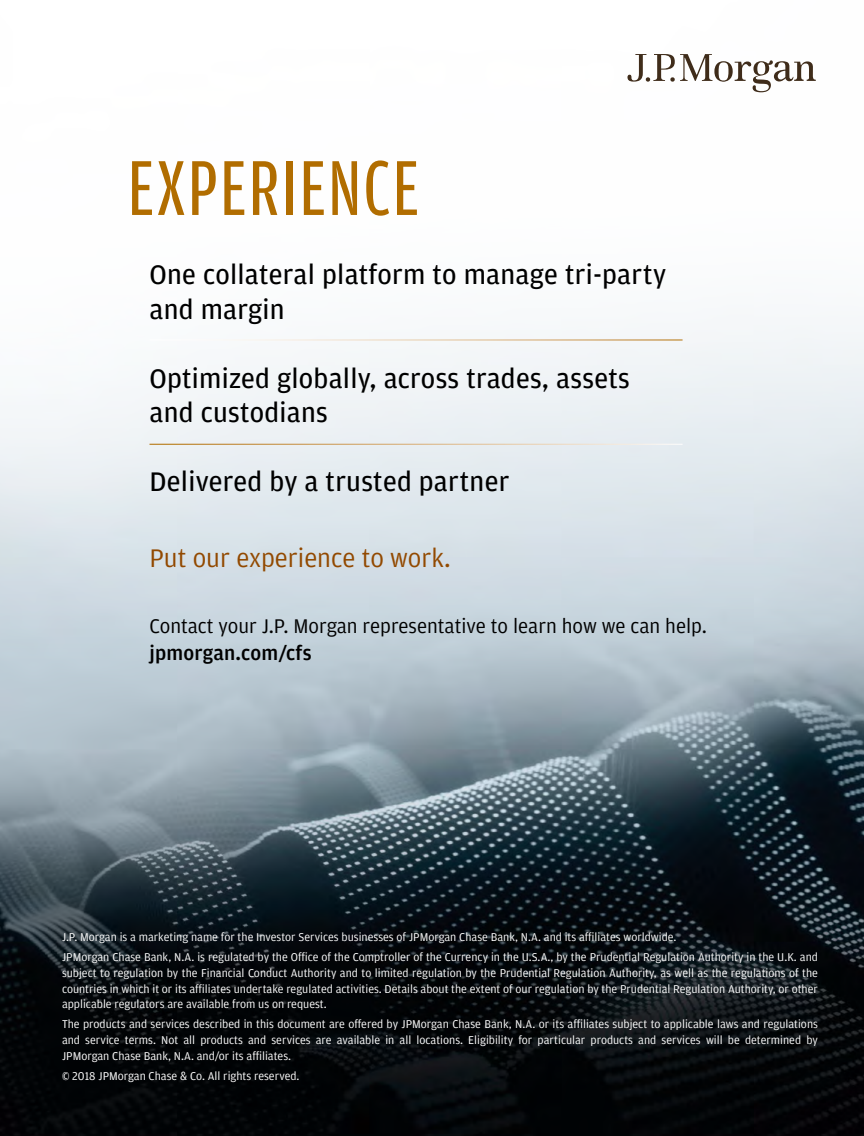
<style>
.page{position:relative;width:864px;height:1136px;background:#fff}
.page>*{position:absolute;margin:0;border:0;box-sizing:border-box;transform-origin:0 0}
.t1{font:82.5px "Amplitude Comp";letter-spacing:.03em;color:#b16d00}
.t2{font:28.5px/34.5px "Amplitude";letter-spacing:.01em;color:#000}
.t3{font:27px "Amplitude";color:#924900}
.t4{font:21px "Amplitude";color:#000}
.t5{font:500 21px "Amplitude";letter-spacing:.01em;color:#000}
.t6{font:12px/15.8px "Amplitude";color:#fff;text-align:justify}
</style>
<div class="page">
<img style="left:0;top:79px;width:863px;height:1056px">
<hr style="left:149px;top:339px;width:533px;height:1px;background:#fff">
<hr style="left:149px;top:443px;width:533px;height:2px;background:#fff">
<svg style="left:627px;top:54px;width:188px;height:38px"></svg>
<h1 class="t1" style="left:128px;top:136px;width:293px">EXPERIENCE</h1>
<h2 class="t2" style="left:149px;top:257px;width:518px">One collateral platform to manage tri-party and margin</h2>
<h2 class="t2" style="left:149px;top:360px;width:481px">Optimized globally, across trades, assets and custodians</h2>
<h2 class="t2" style="left:149px;top:463px;width:361px">Delivered by a trusted partner</h2>
<h3 class="t3" style="left:149px;top:541px;width:303px">Put our experience to work.</h3>
<h3 class="t4" style="left:149px;top:612px;width:558px">Contact your J.P. Morgan representative to learn how we can help.</h3>
<h3 class="t5" style="left:149px;top:639px;width:163px">jpmorgan.com/cfs</h3>
<p class="t6" style="left:62px;top:926px;width:757px;line-height:20px">J.P. Morgan is a marketing name for the Investor Services businesses of JPMorgan Chase Bank, N.A. and its affiliates worldwide.<br>JPMorgan Chase Bank, N.A. is regulated by the Office of the Comptroller of the Currency in the U.S.A., by the Prudential Regulation Authority in the U.K. and</p>
<p class="t6" style="left:62px;top:964px;width:757px">subject to regulation by the Financial Conduct Authority and to limited regulation by the Prudential Regulation Authority, as well as the regulations of the countries in which it or its affiliates undertake regulated activities. Details about the extent of our regulation by the Prudential Regulation Authority, or other applicable regulators are available from us on request.</p>
<p class="t6" style="left:62px;top:1015px;width:757px">The products and services described in this document are offered by JPMorgan Chase Bank, N.A. or its affiliates subject to applicable laws and regulations and service terms. Not all products and services are available in all locations. Eligibility for particular products and services will be determined by JPMorgan Chase Bank, N.A. and/or its affiliates.</p>
<p class="t6" style="left:62px;top:1067px;width:239px">© 2018 JPMorgan Chase &amp; Co. All rights reserved.</p>
</div>
